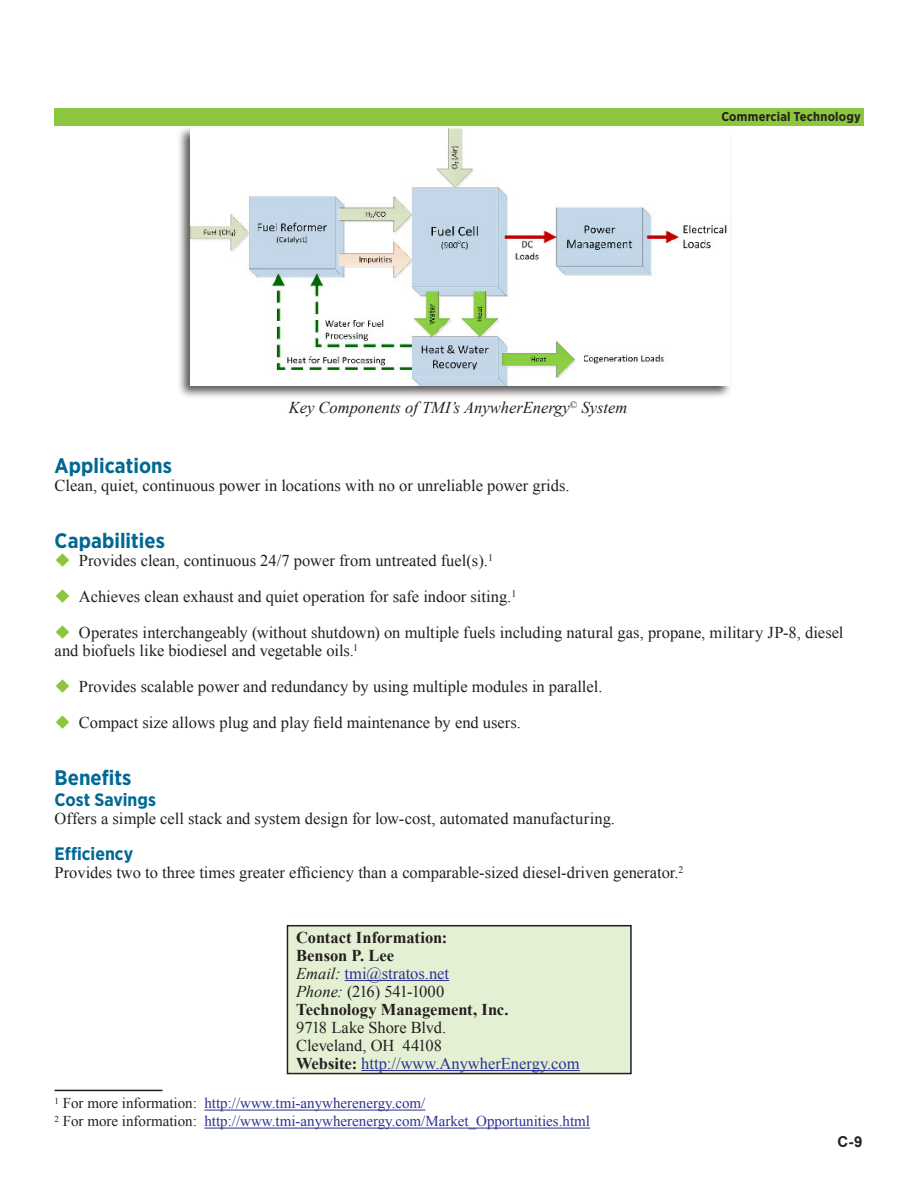
<style>
.page{position:relative;width:918px;height:1188px;background:#fff}
.page>*{position:absolute;margin:0;border:0;box-sizing:border-box;transform-origin:0 0}
.Bullet{font:700 21px "Gotham Narrow";color:#006893}
.t1{font:700 18px "Gotham Narrow";color:#006893}
.Bullet-2{font:16.5px/18px "Times New Roman";color:#231f20}
.t2{font:16.5px "Times New Roman";color:#2e3092}
.t3{font:700 16.5px "Times New Roman";color:#231f20}
.Caption_credit{font:italic 16.5px "Times New Roman";color:#231f20}
.Bullet-3{font:16.5px "Times New Roman";letter-spacing:-.055em;color:#231f20}
.t4{font:15px "Times New Roman";color:#2e3092}
.t5{font:700 15px "Arial";color:#231f20}
.t6{font:700 12.75px "Gotham Narrow";letter-spacing:.015em;color:#231f20}
.s1{color:#8bc63e}
.s2{font-style:italic;color:#231f20}
.s3{font-style:italic}
.s4{font-weight:700;color:#231f20}
.s5{color:#231f20}
</style>
<div class="page">
<div style="left:54px;top:108px;width:810px;height:18px;background:#8bc63e"></div>
<hr style="left:55px;top:1090px;width:108px;height:1px;background:#231f20">
<hr style="left:204px;top:1110px;width:221px;height:1px;background:#2e3092">
<hr style="left:204px;top:1128px;width:386px;height:1px;background:#2e3092">
<div style="left:287px;top:926px;width:344px;height:148px;background:#e4f0d4"></div>
<div style="left:287px;top:925px;width:345px;height:149px;border:2px solid #231f20"></div>
<hr style="left:345px;top:980px;width:104px;height:1px;background:#2e3092">
<hr style="left:361px;top:1070px;width:219px;height:1px;background:#2e3092">
<div style="left:176px;top:126px;width:557px;height:273px;background:#231f20;opacity:.75"></div>
<img style="left:190px;top:128px;width:540px;height:258px">
<p class="t6" style="left:721px;top:109px;width:141px">Commercial Technology</p>
<p class="Caption_credit" style="left:289px;top:396px;width:340px">Key Components of TMI’s AnywherEnergy<sup>©</sup> System</p>
<p class="Bullet" style="left:55px;top:452px;width:119px">Applications</p>
<p class="Bullet-2" style="left:55px;top:476px;width:517px">Clean, quiet, continuous power in locations with no or unreliable power grids.</p>
<p class="Bullet" style="left:55px;top:527px;width:112px">Capabilities</p>
<p class="Bullet-2" style="left:55px;top:551px;width:440px"><span class="s1">◆</span> Provides clean, continuous 24/7 power from untreated fuel(s).<sup>1</sup></p>
<p class="Bullet-2" style="left:55px;top:587px;width:463px"><span class="s1">◆</span> Achieves clean exhaust and quiet operation for safe indoor siting.<sup>1</sup></p>
<p class="Bullet-2" style="left:55px;top:623px;width:790px"><span class="s1">◆</span> Operates interchangeably (without shutdown) on multiple fuels including natural gas, propane, military JP-8, diesel and biofuels like biodiesel and vegetable oils.<sup>1</sup></p>
<p class="Bullet-2" style="left:55px;top:677px;width:550px"><span class="s1">◆</span> Provides scalable power and redundancy by using multiple modules in parallel.</p>
<p class="Bullet-2" style="left:55px;top:713px;width:468px"><span class="s1">◆</span> Compact size allows plug and play field maintenance by end users.</p>
<p class="Bullet" style="left:55px;top:764px;width:78px">Benefits</p>
<p class="t1" style="left:55px;top:788px;width:103px">Cost Savings</p>
<p class="Bullet-2" style="left:55px;top:809px;width:562px">Offers a simple cell stack and system design for low-cost, automated manufacturing.</p>
<p class="t1" style="left:55px;top:842px;width:80px">Efficiency</p>
<p class="Bullet-2" style="left:55px;top:863px;width:630px">Provides two to three times greater efficiency than a comparable-sized diesel-driven generator.<sup>2</sup></p>
<p class="t3" style="left:296px;top:926px;width:153px">Contact Information:</p>
<p class="t3" style="left:296px;top:944px;width:100px">Benson P. Lee</p>
<p class="t2" style="left:296px;top:962px;width:155px"><span class="s2">Email:</span> tmi@stratos.net</p>
<p class="Bullet-3" style="left:296px;top:980px;width:150px"><span class="s3">Phone:</span> (216) 541-1000</p>
<p class="t3" style="left:296px;top:998px;width:214px">Technology Management, Inc.</p>
<p class="Bullet-2" style="left:296px;top:1018px;width:152px">9718 Lake Shore Blvd.</p>
<p class="Bullet-2" style="left:296px;top:1036px;width:147px">Cleveland, OH 44108</p>
<p class="t2" style="left:296px;top:1052px;width:285px"><span class="s4">Website:</span> http://www.AnywherEnergy.com</p>
<p class="t4" style="left:55px;top:1093px;width:372px"><sup>1</sup> <span class="s5">For more information:</span> http://www.tmi-anywherenergy.com/</p>
<p class="t4" style="left:55px;top:1111px;width:537px"><sup>2</sup> <span class="s5">For more information:</span> http://www.tmi-anywherenergy.com/Market_Opportunities.html</p>
<p class="t5" style="left:838px;top:1132px;width:26px">C-9</p>
</div>
